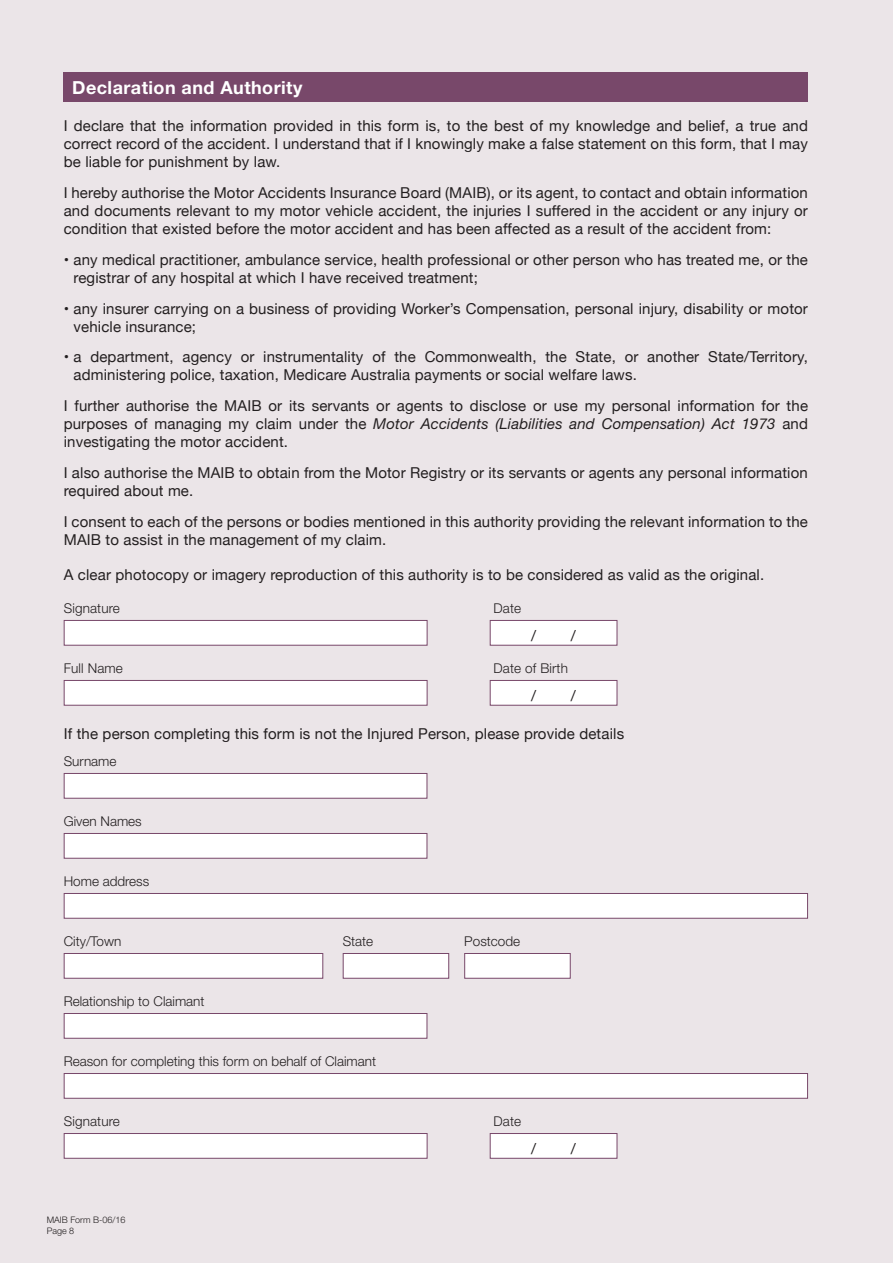
<style>
.page{position:relative;width:893px;height:1263px;background:#ebe5e8}
.page>*{position:absolute;margin:0;border:0;box-sizing:border-box;transform-origin:0 0}
.t1{font:700 18px "Helvetica Neue";letter-spacing:.025em;color:#fff}
.t2{font:15px/18px "Helvetica Neue";letter-spacing:.01em;color:#231f20}
.t3{font:300 13.5px "Helvetica Neue";color:#231f20}
.t4{font:300 9px/10.8px "Helvetica Neue";color:#231f20}
.s1{font-style:italic}
</style>
<div class="page">
<div style="left:64px;top:72px;width:744px;height:30px;background:#78486a"></div>
<div style="left:64px;top:620px;width:363px;height:26px;background:#fff;border:1px solid #78486a"></div>
<div style="left:490px;top:620px;width:127px;height:25px;background:#fff"></div>
<div style="left:490px;top:620px;width:127px;height:26px;border:1px solid #78486a"></div>
<div style="left:64px;top:680px;width:363px;height:26px;background:#fff;border:1px solid #78486a"></div>
<div style="left:490px;top:680px;width:127px;height:25px;background:#fff"></div>
<div style="left:490px;top:680px;width:127px;height:26px;border:1px solid #78486a"></div>
<div style="left:64px;top:773px;width:363px;height:26px;background:#fff;border:1px solid #78486a"></div>
<div style="left:64px;top:833px;width:363px;height:26px;background:#fff;border:1px solid #78486a"></div>
<div style="left:64px;top:893px;width:744px;height:26px;background:#fff;border:1px solid #78486a"></div>
<div style="left:64px;top:953px;width:259px;height:26px;background:#fff;border:1px solid #78486a"></div>
<div style="left:343px;top:953px;width:106px;height:26px;background:#fff;border:1px solid #78486a"></div>
<div style="left:464px;top:953px;width:107px;height:26px;background:#fff;border:1px solid #78486a"></div>
<div style="left:64px;top:1013px;width:363px;height:26px;background:#fff;border:1px solid #78486a"></div>
<div style="left:64px;top:1073px;width:744px;height:26px;background:#fff;border:1px solid #78486a"></div>
<div style="left:64px;top:1133px;width:363px;height:26px;background:#fff;border:1px solid #78486a"></div>
<div style="left:490px;top:1133px;width:127px;height:25px;background:#fff"></div>
<div style="left:490px;top:1133px;width:127px;height:26px;border:1px solid #78486a"></div>
<p class="t1" style="left:72px;top:77px;width:232px">Declaration and Authority</p>
<p class="t2" style="left:64px;top:118px;width:746px;text-align:justify">I declare that the information provided in this form is, to the best of my knowledge and belief, a true and correct record of the accident. I understand that if I knowingly make a false statement on this form, that I may be liable for punishment by law.</p>
<p class="t2" style="left:64px;top:184px;width:746px;text-align:justify">I hereby authorise the Motor Accidents Insurance Board (MAIB), or its agent, to contact and obtain information and documents relevant to my motor vehicle accident, the injuries I suffered in the accident or any injury or condition that existed before the motor accident and has been affected as a result of the accident from:</p>
<p class="t2" style="left:73px;top:251px;width:736px;text-indent:-10px">• any medical practitioner, ambulance service, health professional or other person who has treated me, or the registrar of any hospital at which I have received treatment;</p>
<p class="t2" style="left:73px;top:300px;width:736px;text-indent:-10px">• any insurer carrying on a business of providing Worker’s Compensation, personal injury, disability or motor vehicle insurance;</p>
<p class="t2" style="left:73px;top:349px;width:736px;text-indent:-10px">• a department, agency or instrumentality of the Commonwealth, the State, or another State/Territory, administering police, taxation, Medicare Australia payments or social welfare laws.</p>
<p class="t2" style="left:64px;top:397px;width:746px;text-align:justify">I further authorise the MAIB or its servants or agents to disclose or use my personal information for the purposes of managing my claim under the <span class="s1">Motor Accidents (Liabilities and Compensation) Act 1973</span> and investigating the motor accident.</p>
<p class="t2" style="left:64px;top:464px;width:746px">I also authorise the MAIB to obtain from the Motor Registry or its servants or agents any personal information required about me.</p>
<p class="t2" style="left:64px;top:513px;width:746px">I consent to each of the persons or bodies mentioned in this authority providing the relevant information to the<br>MAIB to assist in the management of my claim.</p>
<p class="t2" style="left:64px;top:566px;width:702px">A clear photocopy or imagery reproduction of this authority is to be considered as valid as the original.</p>
<p class="t3" style="left:64px;top:599px;width:58px">Signature</p>
<p class="t3" style="left:494px;top:599px;width:29px">Date</p>
<p class="t2" style="left:531px;top:628px;width:6px">/</p>
<p class="t2" style="left:571px;top:628px;width:6px">/</p>
<p class="t3" style="left:64px;top:659px;width:61px">Full Name</p>
<p class="t3" style="left:494px;top:659px;width:76px">Date of Birth</p>
<p class="t2" style="left:531px;top:688px;width:6px">/</p>
<p class="t2" style="left:571px;top:688px;width:6px">/</p>
<p class="t2" style="left:64px;top:725px;width:562px">If the person completing this form is not the Injured Person, please provide details</p>
<p class="t3" style="left:64px;top:752px;width:54px">Surname</p>
<p class="t3" style="left:64px;top:812px;width:80px">Given Names</p>
<p class="t3" style="left:64px;top:872px;width:87px">Home address</p>
<p class="t3" style="left:64px;top:932px;width:59px">City/Town</p>
<p class="t3" style="left:343px;top:932px;width:32px">State</p>
<p class="t3" style="left:464px;top:932px;width:57px">Postcode</p>
<p class="t3" style="left:64px;top:992px;width:142px">Relationship to Claimant</p>
<p class="t3" style="left:64px;top:1052px;width:314px">Reason for completing this form on behalf of Claimant</p>
<p class="t3" style="left:64px;top:1112px;width:58px">Signature</p>
<p class="t3" style="left:494px;top:1112px;width:29px">Date</p>
<p class="t2" style="left:531px;top:1141px;width:6px">/</p>
<p class="t2" style="left:571px;top:1141px;width:6px">/</p>
<p class="t4" style="left:47px;top:1214px;width:80px">MAIB Form B-06/16<br>Page 8</p>
</div>
